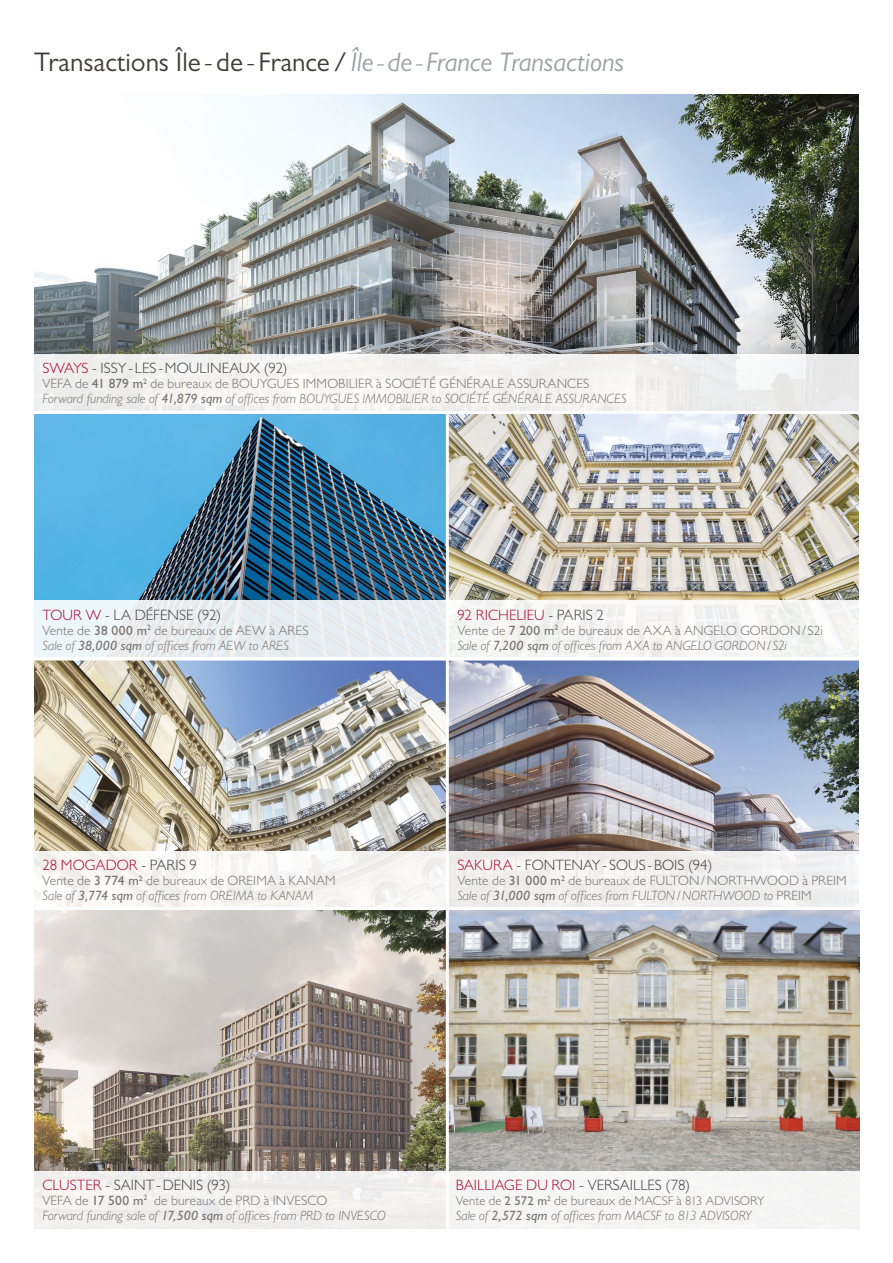
<style>
.page{position:relative;width:893px;height:1263px;background:#fff}
.page>*{position:absolute;margin:0;border:0;box-sizing:border-box;transform-origin:0 0}
.t1{font:27px "Gill Sans MT Pro";color:#403b38}
.t2{font:300 15px "Gill Sans MT Pro";letter-spacing:.005em;color:#414042}
.t3{font:300 15px "Gill Sans MT Pro";letter-spacing:.005em;color:#ab0635}
.t4{font:italic 300 13.5px/15px "Gill Sans MT Pro";color:#77726d}
.t5{font:300 13.5px/15px "Gill Sans MT Pro";letter-spacing:.01em;color:#77726d}
.t6{font:300 12.75px "Gill Sans MT Pro";letter-spacing:.01em;color:#77726d}
.s1{font-style:italic;color:#9ba0a3}
.s2{color:#ab0635}
.s3{font-style:normal}
.s4{font-weight:500;font-style:normal}
.s5{font-weight:500}
.s6{color:#414042}
.s7{font-style:italic}
.s8{font-weight:500;font-style:italic}
.s9{font-size:13.5px}
</style>
<div class="page">
<img style="left:34px;top:94px;width:825px;height:260px">
<img style="left:34px;top:910px;width:825px;height:261px">
<div style="left:28px;top:354px;width:834px;height:58px;background:#f2f1f0"></div>
<svg style="left:34px;top:1171px;width:412px;height:58px;fill:#f1f0ed"></svg>
<div style="left:447px;top:1171px;width:415px;height:63px;background:#f6f6f5"></div>
<img style="left:449px;top:414px;width:410px;height:187px">
<img style="left:34px;top:414px;width:412px;height:187px">
<div style="left:447px;top:601px;width:415px;height:58px;background:#f5f5f3"></div>
<div style="left:28px;top:601px;width:419px;height:58px;background:linear-gradient(to right,#edf4f8,#e7eaec)"></div>
<hr style="left:28px;top:411px;width:837px;height:3px;background:#fff">
<img style="left:449px;top:660px;width:410px;height:192px">
<div style="left:447px;top:852px;width:415px;height:58px;background:#f0efee"></div>
<img style="left:34px;top:660px;width:412px;height:192px">
<div style="left:28px;top:852px;width:420px;height:58px;background:#f7f6f3"></div>
<hr style="left:446px;top:412px;width:3px;height:826px;background:#fff">
<hr style="left:28px;top:907px;width:837px;height:3px;background:#fff">
<hr style="left:28px;top:657px;width:837px;height:3px;background:#fff">
<h1 class="t1" style="left:34px;top:45px;width:592px">Transactions Île -de - France/<span class="s1">Île - de - France Transactions</span></h1>
<p class="t2" style="left:43px;top:359px;width:247px"><span class="s2">SWAYS</span> - ISSY- LES -MOULINEAUX (92)</p>
<p class="t4" style="left:43px;top:376px;width:586px"><span class="s3">VEFA de</span> <span class="s4">41 879 m</span><sup>2</sup> <span class="s3">de bureaux de BOUYGUES IMMOBILIER à SOCIÉTÉ GÉNÉRALE ASSURANCES<br></span>Forward funding sale of <span class="s5">41,879 sqm</span> of offices from BOUYGUES IMMOBILIER to SOCIÉTÉ GÉNÉRALE ASSURANCES</p>
<p class="t2" style="left:43px;top:606px;width:180px"><span class="s2">TOUR W</span> - LA DÉFENSE (92)</p>
<p class="t4" style="left:43px;top:623px;width:268px"><span class="s3">Vente de</span> <span class="s4">38 000 m</span><sup>2</sup> <span class="s3">de bureaux de AEW à ARES<br></span>Sale of <span class="s5">38,000 sqm</span> of offices from AEW to ARES</p>
<p class="t3" style="left:43px;top:856px;width:156px">28 MOGADOR <span class="s6">- PARIS 9</span></p>
<p class="t4" style="left:43px;top:873px;width:295px"><span class="s3">Vente de</span> <span class="s4">3 774 m</span><sup>2</sup> <span class="s3">de bureaux de OREIMA à KANAM<br></span>Sale of <span class="s5">3,774 sqm</span> of offices from OREIMA to KANAM</p>
<p class="t3" style="left:457px;top:606px;width:148px">92 RICHELIEU <span class="s6">- PARIS 2</span></p>
<p class="t4" style="left:457px;top:623px;width:367px"><span class="s3">Vente de</span> <span class="s4">7 200 m</span><sup>2</sup> <span class="s3">de bureaux de AXA à ANGELO GORDON/ S2i<br></span>Sale of <span class="s5">7,200 sqm</span> of offices from AXA to ANGELO GORDON/ S2i</p>
<p class="t2" style="left:457px;top:856px;width:257px"><span class="s2">SAKURA</span> - FONTENAY- SOUS -BOIS (94)</p>
<p class="t5" style="left:457px;top:873px;width:391px">Vente de <span class="s5">31 000 m</span><sup>2</sup> de bureaux de FULTON/NORTHWOOD à PREIM<br><span class="s7">Sale of</span> <span class="s8">31,000 sqm</span> <span class="s7">of offices from FULTON/NORTHWOOD to</span> PREIM</p>
<p class="t2" style="left:43px;top:1176px;width:189px"><span class="s2">CLUSTER</span> - SAINT-DENIS (93)</p>
<p class="t4" style="left:43px;top:1192px;width:345px"><span class="s3">VEFA de</span> <span class="s4">17 500 m</span><sup>2</sup> <span class="s3">de bureaux de PRD à INVESCO<br></span>Forward funding sale of <span class="s5">17,500 sqm</span> of offices from PRD to INVESCO</p>
<p class="t2" style="left:456px;top:1176px;width:236px"><span class="s2">BAILLIAGE DU ROI</span> - VERSAILLES (78)</p>
<p class="t6" style="left:456px;top:1193px;width:310px">Vente de <span class="s5">2 572 m</span><sup>2</sup> <span class="s9">de bureaux</span> de MACSF à 813 ADVISORY</p>
<p class="t4" style="left:456px;top:1207px;width:297px">Sale of <span class="s5">2,572 sqm</span> of offices from MACSF to 813 ADVISORY</p>
</div>
